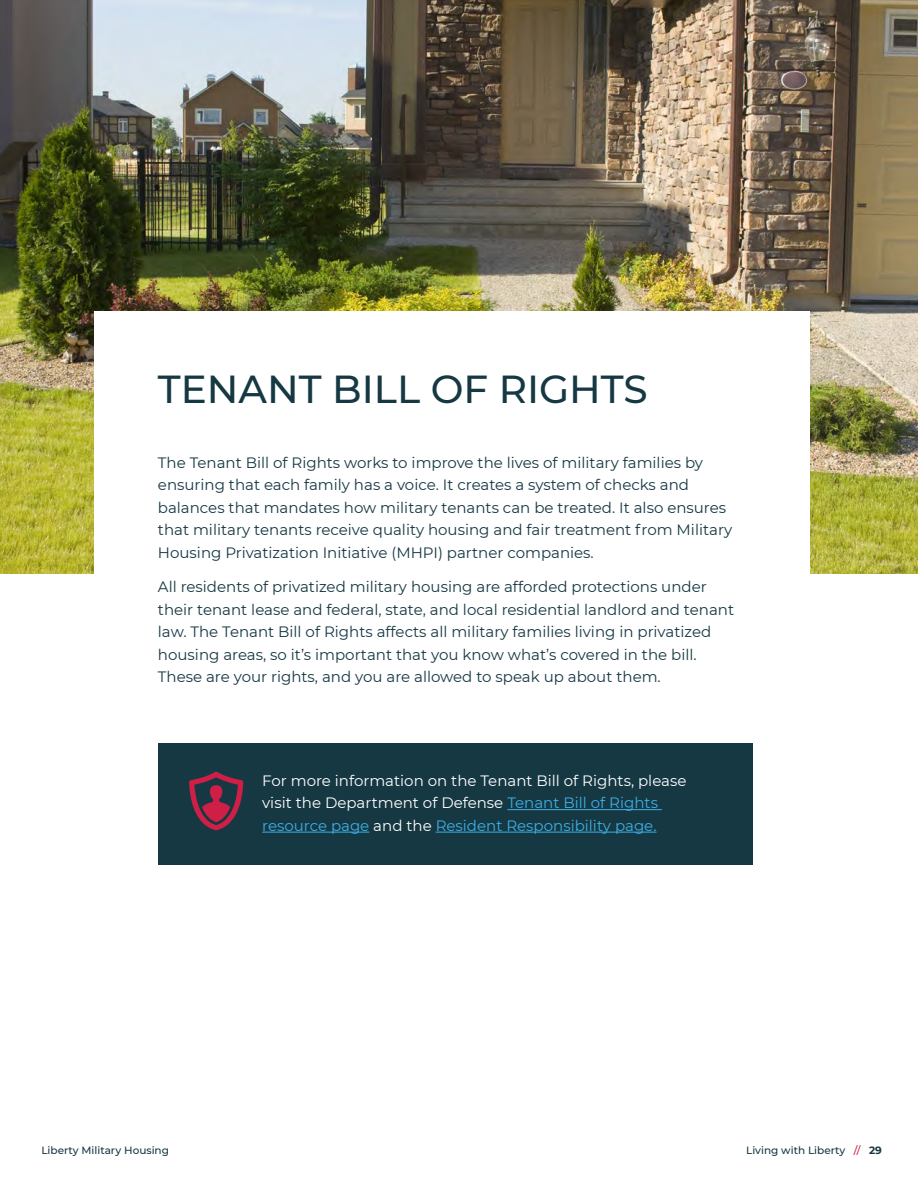
<style>
.page{position:relative;width:918px;height:1188px;background:#fff}
.page>*{position:absolute;margin:0;border:0;box-sizing:border-box;transform-origin:0 0}
.t1{font:500 39px "Montserrat";color:#163843}
.t2{font:15px/22.5px "Montserrat";color:#163843}
.t3{font:15px/22.5px "Montserrat";color:#fff}
.t4{font:500 10.5px "Montserrat";color:#163843}
.s1{color:#3cafe4}
.s2{color:#cf1f46}
.s3{font-weight:700}
</style>
<div class="page">
<img style="left:0;top:0;width:918px;height:574px">
<div style="left:94px;top:311px;width:716px;height:787px;background:#fff"></div>
<div style="left:158px;top:743px;width:594px;height:122px;background:#163843"></div>
<svg style="left:189px;top:772px;width:54px;height:58px"></svg>
<hr style="left:507px;top:809px;width:155px;height:1px;background:#3cafe4">
<hr style="left:262px;top:832px;width:107px;height:1px;background:#3cafe4">
<hr style="left:436px;top:832px;width:221px;height:1px;background:#3cafe4">
<h1 class="t1" style="left:158px;top:362px;width:491px">TENANT BILL OF RIGHTS</h1>
<p class="t2" style="left:158px;top:451px;width:576px">The Tenant Bill of Rights works to improve the lives of military families by ensuring that each family has a voice. It creates a system of checks and balances that mandates how military tenants can be treated. It also ensures that military tenants receive quality housing and fair treatment from Military Housing Privatization Initiative (MHPI) partner companies.</p>
<p class="t2" style="left:158px;top:575px;width:578px">All residents of privatized military housing are afforded protections under their tenant lease and federal, state, and local residential landlord and tenant law. The Tenant Bill of Rights affects all military families living in privatized housing areas, so it’s important that you know what’s covered in the bill.<br>These are your rights, and you are allowed to speak up about them.</p>
<p class="t3" style="left:262px;top:769px;width:426px">For more information on the Tenant Bill of Rights, please visit the Department of Defense <span class="s1">Tenant Bill of Rights resource page</span> and the <span class="s1">Resident Responsibility page.</span></p>
<p class="t4" style="left:41px;top:1143px;width:129px">Liberty Military Housing</p>
<p class="t4" style="left:746px;top:1143px;width:137px">Living with Liberty <span class="s2">//</span> <span class="s3">29</span></p>
</div>
